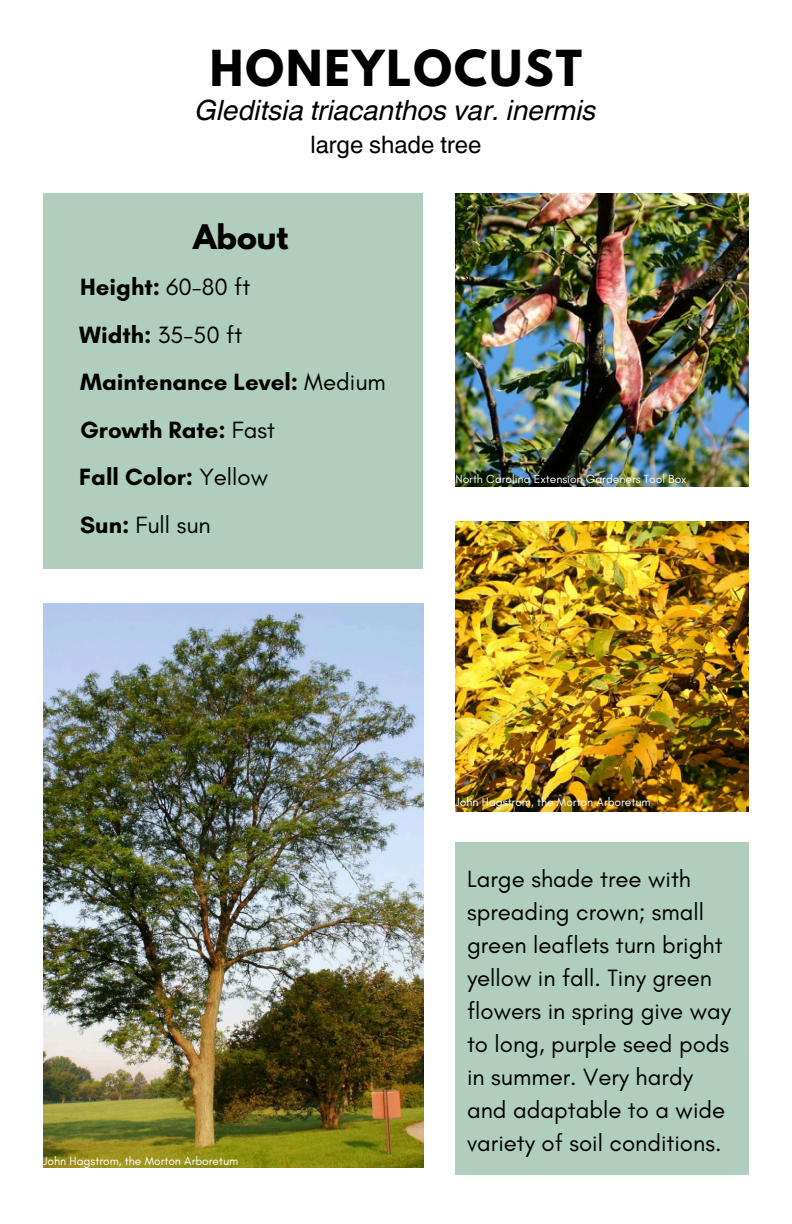
<style>
.page{position:relative;width:792px;height:1224px;background:#fff}
.page>*{position:absolute;margin:0;border:0;box-sizing:border-box;transform-origin:0 0}
.t1{font:700 44px "League Spartan";letter-spacing:.045em;color:#000}
.t2{font:700 30px "League Spartan";color:#000}
.t3{font:italic 28px "Helvetica World";color:#000}
.t4{font:24px/33px "Glacial Indifference";color:#000}
.t5{font:700 24px "Glacial Indifference";color:#000}
.t6{font:24px "Helvetica World";color:#000}
.t7{font:12px "Glacial Indifference";color:#fff}
.s1{font-weight:400}
.s2{font-weight:700}
</style>
<div class="page">
<div style="left:455px;top:842px;width:294px;height:332px;background:#b0cebe"></div>
<div style="left:43px;top:193px;width:380px;height:376px;background:#b0cebe"></div>
<img style="left:455px;top:522px;width:294px;height:289px">
<img style="left:455px;top:193px;width:294px;height:294px">
<img style="left:43px;top:603px;width:380px;height:565px">
<h4 class="t1" style="left:210px;top:46px;width:374px">HONEYLOCUST</h4>
<h2 class="t3" style="left:195px;top:87px;width:403px">Gleditsia triacanthos var. inermis</h2>
<p class="t6" style="left:310px;top:130px;width:173px">large shade tree</p>
<h4 class="t2" style="left:193px;top:222px;width:97px">About</h4>
<h4 class="t5" style="left:80px;top:272px;width:172px">Height: <span class="s1">60-80 ft</span></h4>
<h4 class="t4" style="left:79px;top:318px;width:165px"><span class="s2">Width:</span> 35-50 ft</h4>
<h4 class="t5" style="left:80px;top:367px;width:307px">Maintenance Level: <span class="s1">Medium</span></h4>
<h4 class="t5" style="left:80px;top:415px;width:196px">Growth Rate: <span class="s1">Fast</span></h4>
<h4 class="t5" style="left:79px;top:462px;width:190px">Fall Color: <span class="s1">Yellow</span></h4>
<p class="t4" style="left:80px;top:508px;width:132px"><span class="s2">Sun:</span> Full sun</p>
<h4 class="t7" style="left:455px;top:472px;width:233px">North Carolina Extension Gardeners Tool Box</h4>
<p class="t7" style="left:43px;top:1154px;width:197px">John Hagstrom, the Morton Arboretum</p>
<p class="t7" style="left:455px;top:795px;width:197px">John Hagstrom, the Morton Arboretum</p>
<p class="t4" style="left:467px;top:862px;width:266px">Large shade tree with spreading crown; small green leaflets turn bright yellow in fall. Tiny green flowers in spring give way to long, purple seed pods in summer. Very hardy and adaptable to a wide variety of soil conditions.</p>
</div>
